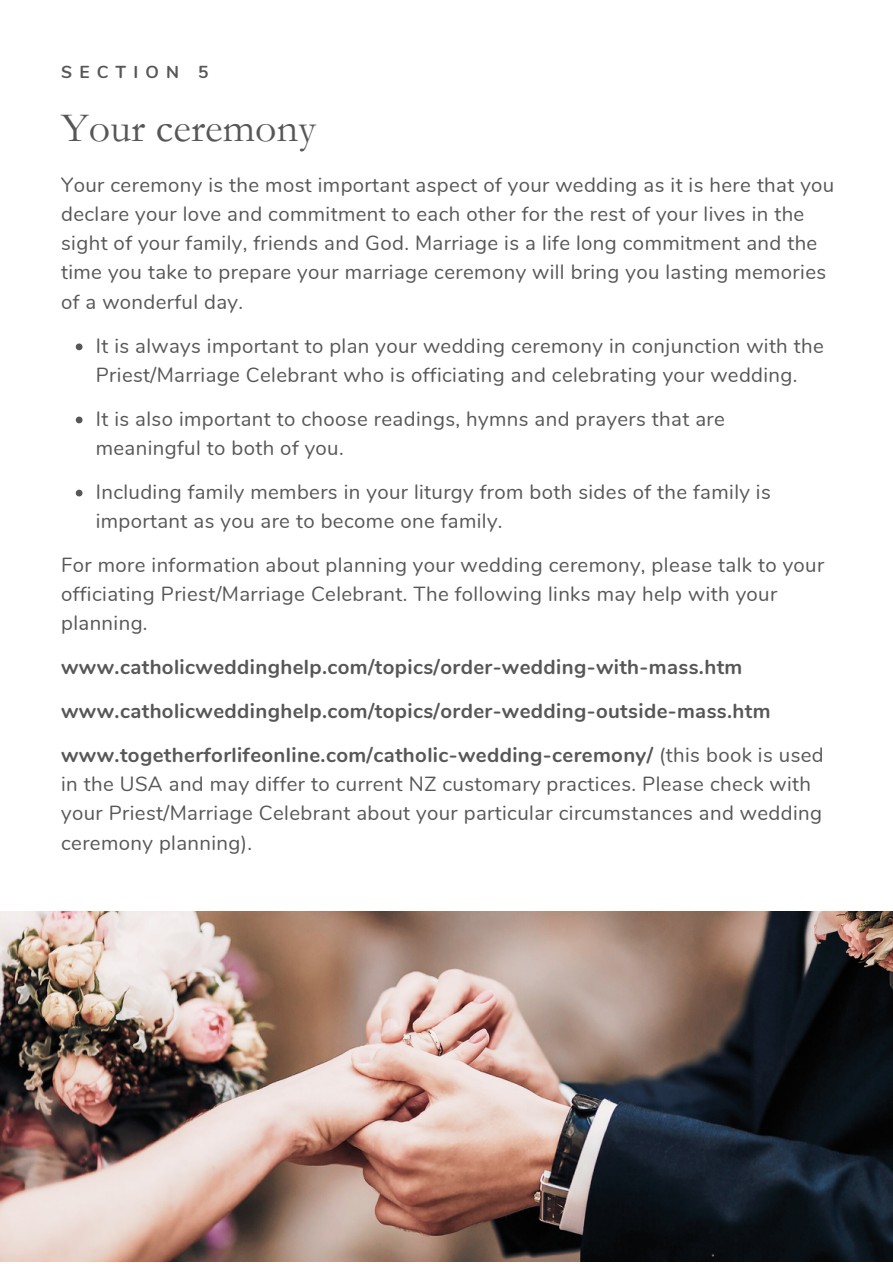
<style>
.page{position:relative;width:893px;height:1264px;background:#fff}
.page>*{position:absolute;margin:0;border:0;box-sizing:border-box;transform-origin:0 0}
.t1{font:42px "Garamond";letter-spacing:.005em;color:#575757}
.t2{font:20.4px/29.2px "Nunito";letter-spacing:.02em;color:#575757}
.t3{font:700 20.4px "Nunito";letter-spacing:.02em;color:#575757}
.t4{font:700 17.25px "Nunito";letter-spacing:.415em;color:#575757}
.s1{font-weight:700}
</style>
<div class="page">
<svg style="left:76px;top:343px;width:6px;height:7px"></svg>
<svg style="left:76px;top:416px;width:6px;height:7px"></svg>
<svg style="left:76px;top:489px;width:6px;height:7px"></svg>
<img style="left:0;top:911px;width:892px;height:350px">
<p class="t4" style="left:61px;top:60px;width:149px">SECTION 5</p>
<p class="t1" style="left:61px;top:105px;width:256px">Your ceremony</p>
<p class="t2" style="left:61px;top:170px;width:774px">Your ceremony is the most important aspect of your wedding as it is here that you declare your love and commitment to each other for the rest of your lives in the sight of your family, friends and God. Marriage is a life long commitment and the time you take to prepare your marriage ceremony will bring you lasting memories of a wonderful day.</p>
<p class="t2" style="left:96px;top:331px;width:729px">It is always important to plan your wedding ceremony in conjunction with the<br>Priest/Marriage Celebrant who is officiating and celebrating your wedding.</p>
<p class="t2" style="left:96px;top:404px;width:630px">It is also important to choose readings, hymns and prayers that are meaningful to both of you.</p>
<p class="t2" style="left:96px;top:477px;width:676px">Including family members in your liturgy from both sides of the family is important as you are to become one family.</p>
<p class="t2" style="left:61px;top:550px;width:764px">For more information about planning your wedding ceremony, please talk to your officiating Priest/Marriage Celebrant. The following links may help with your planning.</p>
<p class="t3" style="left:61px;top:653px;width:682px">www.catholicweddinghelp.com/topics/order-wedding-with-mass.htm</p>
<p class="t3" style="left:61px;top:697px;width:711px">www.catholicweddinghelp.com/topics/order-wedding-outside-mass.htm</p>
<p class="t2" style="left:61px;top:740px;width:764px"><span class="s1">www.togetherforlifeonline.com/catholic-wedding-ceremony/</span> (this book is used in the USA and may differ to current NZ customary practices. Please check with your Priest/Marriage Celebrant about your particular circumstances and wedding ceremony planning).</p>
</div>
